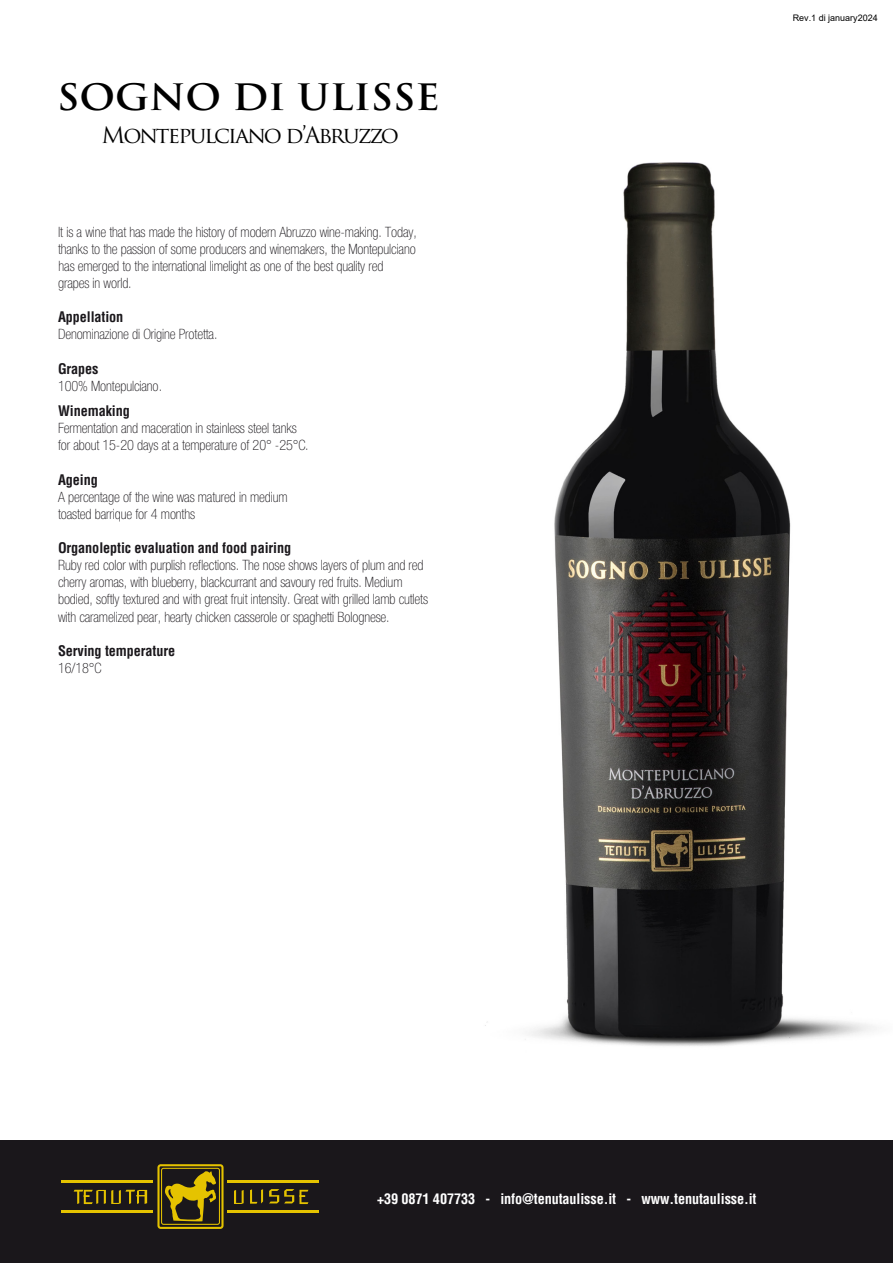
<style>
.page{position:relative;width:893px;height:1263px;background:#fff}
.page>*{position:absolute;margin:0;border:0;box-sizing:border-box;transform-origin:0 0}
.t1{font:700 35.4px "Trajan Pro";color:#000;scale:1.09 1}
.t2{font:22.05px "Trajan Pro";letter-spacing:-.08em;color:#000}
.t3{font:100 condensed 14.25px/17.1px "Helvetica Neue LT Std";letter-spacing:-.01em;color:#1a171b}
.t4{font:700 condensed 14.25px "Helvetica";letter-spacing:-.01em;color:#1a171b}
.t5{font:700 condensed 14.25px "Helvetica";letter-spacing:-.01em;color:#fff}
.t6{font:9px "Arial";color:#000}
.s1{font-style:inherit}
</style>
<div class="page">
<div style="left:0;top:1140px;width:893px;height:123px;background:#1a171b"></div>
<svg style="left:234px;top:1190px;width:10px;height:14px"></svg>
<svg style="left:74px;top:1190px;width:73px;height:14px"></svg>
<svg style="left:250px;top:1189px;width:13px;height:15px"></svg>
<svg style="left:269px;top:1189px;width:39px;height:15px"></svg>
<hr style="left:62px;top:1180px;width:91px;height:2px;background:#e5c300">
<hr style="left:62px;top:1210px;width:91px;height:2px;background:#e5c300">
<hr style="left:227px;top:1180px;width:92px;height:2px;background:#e5c300">
<hr style="left:227px;top:1210px;width:92px;height:2px;background:#e5c300">
<svg style="left:157px;top:1164px;width:67px;height:65px"></svg>
<img style="left:485px;top:162px;width:390px;height:884px">
<h1 class="t1" style="left:57px;top:75px;width:353px">SOGNO DI ULISSE</h1>
<h2 class="t2" style="left:102px;top:121px;width:299px">Montepulciano d’Abruzzo</h2>
<p class="t3" style="left:58px;top:223px;width:360px">It is a wine that has made the history of modern Abruzzo wine-making. Today, thanks to the passion of some producers and winemakers, the Montepulciano has emerged to the international limelight as one of the best quality red grapes in world.</p>
<p class="t4" style="left:58px;top:308px;width:67px">Appellation</p>
<p class="t3" style="left:58px;top:326px;width:161px">Denominazione di Origine Protetta.</p>
<p class="t4" style="left:58px;top:359px;width:42px">Grapes</p>
<p class="t3" style="left:58px;top:377px;width:106px">100% Montepulciano.</p>
<p class="t4" style="left:58px;top:402px;width:73px">Winemaking</p>
<p class="t3" style="left:58px;top:420px;width:252px">Fermentation and maceration in stainless steel tanks for about 15-20 days at a temperature of 20° -25°C.</p>
<p class="t4" style="left:58px;top:471px;width:41px">Ageing</p>
<p class="t3" style="left:58px;top:488px;width:231px">A percentage of the wine was matured in medium toasted barrique for 4 months</p>
<p class="t4" style="left:58px;top:539px;width:235px">Organoleptic evaluation and food pairing</p>
<p class="t3" style="left:58px;top:556px;width:372px">Ruby red color with purplish reflections. The nose shows layers of plum and red cherry aromas, with blueberry, blackcurrant and savoury red fruits. Medium bodied, softly textured and with great fruit intensity. Great with grilled lamb cutlets with caramelized pear, hearty chicken casserole or spaghetti Bolognese.</p>
<p class="t4" style="left:58px;top:642px;width:119px">Serving temperature</p>
<p class="t3" style="left:58px;top:659px;width:45px">16/18°C</p>
<p class="t6" style="left:793px;top:12px;width:87px">Rev.1 di <span class="s1">january</span>2024</p>
<p class="t5" style="left:377px;top:1189px;width:381px">+39 0871 407733 - info@tenutaulisse.it - www.tenutaulisse.it</p>
</div>
